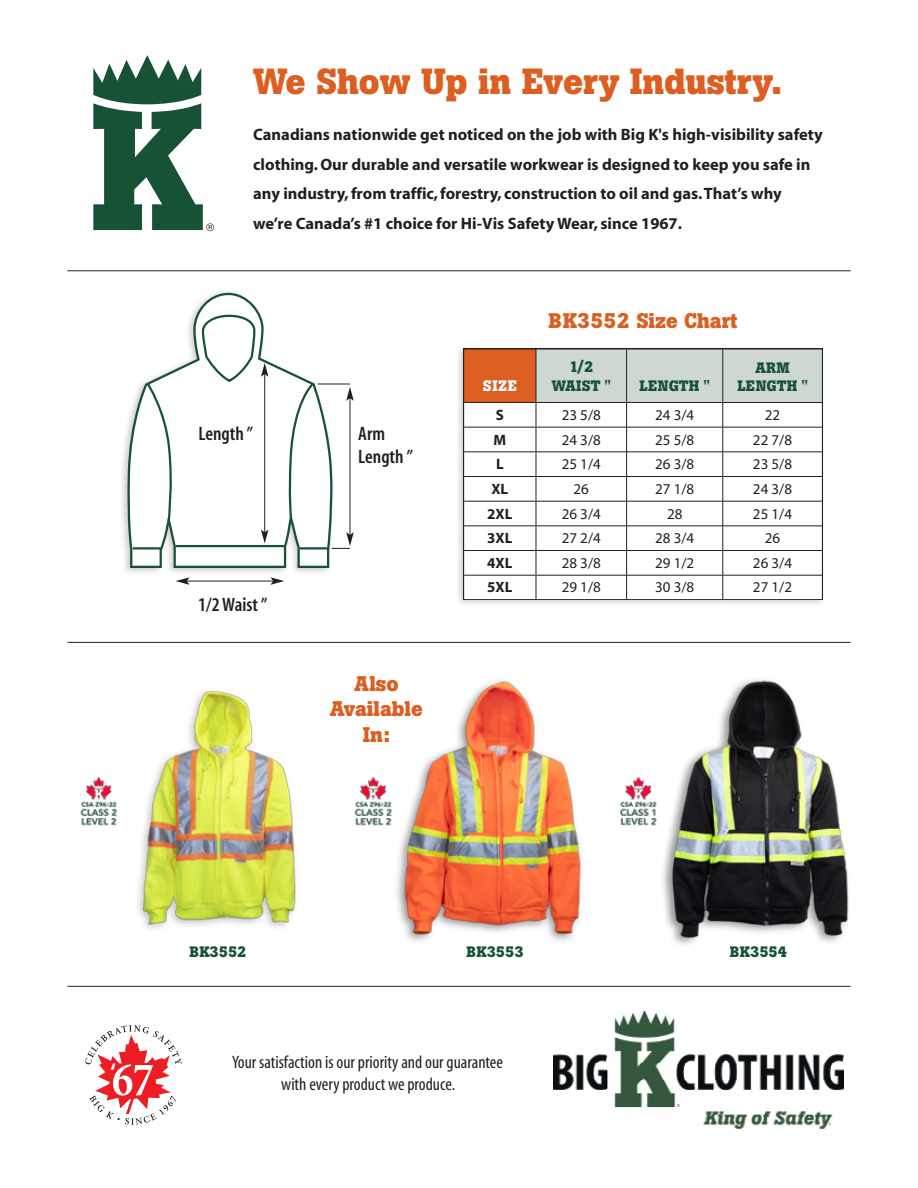
<style>
.page{position:relative;width:918px;height:1188px;background:#fff}
.page>*{position:absolute;margin:0;border:0;box-sizing:border-box;transform-origin:0 0}
.t1{font:700 36px "Boton";color:#dc5f21}
.t2{font:700 21px "Boton";color:#dc5f21}
.t3{font:600 condensed 19.5px "Myriad";color:#231f20}
.t4{font:condensed 18px "Myriad";color:#231f20}
.t5{font:700 16.5px/29.7px "Myriad";color:#231f20}
.t6{font:15px "Myriad";color:#231f20}
.t7{font:700 15px/18px "Boton";letter-spacing:.02em;color:#185234;text-align:center}
.t8{font:700 15px "Myriad";color:#231f20}
.t9{font:700 15px "Boton";color:#fff}
</style>
<div class="page">
<svg style="left:127px;top:293px;width:205px;height:275px"></svg>
<hr style="left:176px;top:545px;width:108px;height:2px;background:#185234">
<hr style="left:300px;top:547px;width:28px;height:3px;background:#185234">
<hr style="left:133px;top:547px;width:28px;height:3px;background:#185234">
<svg style="left:146px;top:382px;width:29px;height:140px"></svg>
<svg style="left:286px;top:382px;width:29px;height:138px"></svg>
<img style="left:138px;top:691px;width:158px;height:238px">
<img style="left:397px;top:680px;width:185px;height:262px">
<img style="left:662px;top:679px;width:187px;height:266px">
<hr style="left:68px;top:270px;width:782px;height:1px;background:#231f20">
<hr style="left:68px;top:642px;width:782px;height:1px;background:#231f20">
<hr style="left:68px;top:986px;width:782px;height:1px;background:#231f20">
<hr style="left:264px;top:374px;width:1px;height:158px;background:#231f20">
<svg style="left:261px;top:363px;width:7px;height:14px"></svg>
<svg style="left:261px;top:530px;width:7px;height:13px"></svg>
<hr style="left:350px;top:398px;width:1px;height:137px;background:#231f20">
<svg style="left:346px;top:387px;width:8px;height:14px"></svg>
<hr style="left:187px;top:581px;width:86px;height:1px;background:#231f20">
<svg style="left:176px;top:577px;width:13px;height:8px"></svg>
<svg style="left:270px;top:577px;width:14px;height:8px"></svg>
<hr style="left:318px;top:384px;width:32px;height:1px;background:#231f20">
<svg style="left:332px;top:532px;width:22px;height:17px"></svg>
<img style="left:458px;top:348px;width:365px;height:256px">
<div style="left:463px;top:349px;width:73px;height:53px;background:#dc5f21"></div>
<div style="left:536px;top:349px;width:91px;height:53px;background:#cfd8d0"></div>
<div style="left:627px;top:349px;width:96px;height:53px;background:#cfd8d0"></div>
<div style="left:723px;top:349px;width:100px;height:53px;background:#cfd8d0"></div>
<div style="left:463px;top:402px;width:73px;height:25px;background:#fff"></div>
<div style="left:536px;top:402px;width:91px;height:25px;background:#fff"></div>
<div style="left:627px;top:402px;width:96px;height:25px;background:#fff"></div>
<div style="left:723px;top:402px;width:100px;height:25px;background:#fff"></div>
<div style="left:463px;top:427px;width:73px;height:25px;background:#fff"></div>
<div style="left:536px;top:427px;width:91px;height:25px;background:#fff"></div>
<div style="left:627px;top:427px;width:96px;height:25px;background:#fff"></div>
<div style="left:723px;top:427px;width:100px;height:25px;background:#fff"></div>
<div style="left:463px;top:452px;width:73px;height:24px;background:#fff"></div>
<div style="left:536px;top:452px;width:91px;height:24px;background:#fff"></div>
<div style="left:627px;top:452px;width:96px;height:24px;background:#fff"></div>
<div style="left:723px;top:452px;width:100px;height:24px;background:#fff"></div>
<div style="left:463px;top:476px;width:73px;height:25px;background:#fff"></div>
<div style="left:536px;top:476px;width:91px;height:25px;background:#fff"></div>
<div style="left:627px;top:476px;width:96px;height:25px;background:#fff"></div>
<div style="left:723px;top:476px;width:100px;height:25px;background:#fff"></div>
<div style="left:463px;top:501px;width:73px;height:25px;background:#fff"></div>
<div style="left:536px;top:501px;width:91px;height:25px;background:#fff"></div>
<div style="left:627px;top:501px;width:96px;height:25px;background:#fff"></div>
<div style="left:723px;top:501px;width:100px;height:25px;background:#fff"></div>
<div style="left:463px;top:526px;width:73px;height:25px;background:#fff"></div>
<div style="left:536px;top:526px;width:91px;height:25px;background:#fff"></div>
<div style="left:627px;top:526px;width:96px;height:25px;background:#fff"></div>
<div style="left:723px;top:526px;width:100px;height:25px;background:#fff"></div>
<div style="left:463px;top:551px;width:73px;height:24px;background:#fff"></div>
<div style="left:536px;top:551px;width:91px;height:24px;background:#fff"></div>
<div style="left:627px;top:551px;width:96px;height:24px;background:#fff"></div>
<div style="left:723px;top:551px;width:100px;height:24px;background:#fff"></div>
<div style="left:463px;top:575px;width:73px;height:25px;background:#fff"></div>
<div style="left:536px;top:575px;width:91px;height:25px;background:#fff"></div>
<div style="left:627px;top:575px;width:96px;height:25px;background:#fff"></div>
<div style="left:723px;top:575px;width:100px;height:25px;background:#fff"></div>
<div style="left:463px;top:349px;width:360px;height:251px;border:2px solid #231f20"></div>
<hr style="left:536px;top:350px;width:1px;height:249px;background:#231f20">
<hr style="left:626px;top:350px;width:1px;height:249px;background:#231f20">
<hr style="left:722px;top:350px;width:1px;height:249px;background:#231f20">
<hr style="left:464px;top:402px;width:72px;height:1px;background:#231f20">
<hr style="left:536px;top:402px;width:90px;height:1px;background:#231f20">
<hr style="left:627px;top:402px;width:95px;height:1px;background:#231f20">
<hr style="left:723px;top:402px;width:99px;height:1px;background:#231f20">
<hr style="left:464px;top:427px;width:72px;height:1px;background:#231f20">
<hr style="left:536px;top:427px;width:90px;height:1px;background:#231f20">
<hr style="left:627px;top:427px;width:95px;height:1px;background:#231f20">
<hr style="left:723px;top:427px;width:99px;height:1px;background:#231f20">
<hr style="left:464px;top:451px;width:72px;height:1px;background:#231f20">
<hr style="left:536px;top:451px;width:90px;height:1px;background:#231f20">
<hr style="left:627px;top:451px;width:95px;height:1px;background:#231f20">
<hr style="left:723px;top:451px;width:99px;height:1px;background:#231f20">
<hr style="left:464px;top:476px;width:72px;height:1px;background:#231f20">
<hr style="left:536px;top:476px;width:90px;height:1px;background:#231f20">
<hr style="left:627px;top:476px;width:95px;height:1px;background:#231f20">
<hr style="left:723px;top:476px;width:99px;height:1px;background:#231f20">
<hr style="left:464px;top:501px;width:72px;height:1px;background:#231f20">
<hr style="left:536px;top:501px;width:90px;height:1px;background:#231f20">
<hr style="left:627px;top:501px;width:95px;height:1px;background:#231f20">
<hr style="left:723px;top:501px;width:99px;height:1px;background:#231f20">
<hr style="left:464px;top:525px;width:72px;height:1px;background:#231f20">
<hr style="left:536px;top:525px;width:90px;height:1px;background:#231f20">
<hr style="left:627px;top:525px;width:95px;height:1px;background:#231f20">
<hr style="left:723px;top:525px;width:99px;height:1px;background:#231f20">
<hr style="left:464px;top:550px;width:72px;height:1px;background:#231f20">
<hr style="left:536px;top:550px;width:90px;height:1px;background:#231f20">
<hr style="left:627px;top:550px;width:95px;height:1px;background:#231f20">
<hr style="left:723px;top:550px;width:99px;height:1px;background:#231f20">
<hr style="left:464px;top:575px;width:72px;height:1px;background:#231f20">
<hr style="left:536px;top:575px;width:90px;height:1px;background:#231f20">
<hr style="left:627px;top:575px;width:95px;height:1px;background:#231f20">
<hr style="left:723px;top:575px;width:99px;height:1px;background:#231f20">
<svg style="left:93px;top:55px;width:121px;height:176px"></svg>
<img style="left:553px;top:1011px;width:290px;height:118px">
<svg style="left:85px;top:1025px;width:97px;height:100px"></svg>
<svg style="left:202px;top:315px;width:53px;height:67px"></svg>
<img style="left:80px;top:776px;width:37px;height:50px">
<img style="left:354px;top:777px;width:38px;height:49px">
<img style="left:619px;top:777px;width:38px;height:49px">
<p class="t1" style="left:253px;top:69px;width:531px">We Show Up in Every Industry.</p>
<p class="t5" style="left:253px;top:121px;width:571px">Canadians nationwide get noticed on the job with Big K's high-visibility safety clothing. Our durable and versatile workwear is designed to keep you safe in any industry, from traffic, forestry, construction to oil and gas. That’s why we’re Canada’s #1 choice for Hi-Vis Safety Wear, since 1967.</p>
<p class="t3" style="left:198px;top:426px;width:56px">Length ”</p>
<p class="t3" style="left:358px;top:426px;width:28px">Arm</p>
<p class="t3" style="left:358px;top:449px;width:56px">Length ”</p>
<p class="t3" style="left:198px;top:597px;width:71px">1/2 Waist ”</p>
<p class="t2" style="left:354px;top:676px;width:46px">Also</p>
<p class="t2" style="left:330px;top:702px;width:94px">Available</p>
<p class="t2" style="left:363px;top:727px;width:29px">In:</p>
<p class="t9" style="left:483px;top:380px;width:36px">SIZE</p>
<p class="t2" style="left:549px;top:313px;width:190px">BK3552 Size Chart</p>
<p class="t7" style="left:569px;top:359px;width:26px">1/2</p>
<p class="t7" style="left:552px;top:378px;width:61px">WAIST "</p>
<p class="t7" style="left:640px;top:378px;width:72px">LENGTH "</p>
<p class="t7" style="left:737px;top:360px;width:72px">ARM<br>LENGTH "</p>
<p class="t8" style="left:496px;top:409px;width:10px">S</p>
<p class="t6" style="left:562px;top:409px;width:41px">23 5/8</p>
<p class="t6" style="left:655px;top:409px;width:41px">24 3/4</p>
<p class="t6" style="left:765px;top:409px;width:17px">22</p>
<p class="t8" style="left:494px;top:434px;width:14px">M</p>
<p class="t6" style="left:562px;top:434px;width:41px">24 3/8</p>
<p class="t6" style="left:655px;top:434px;width:41px">25 5/8</p>
<p class="t6" style="left:753px;top:434px;width:41px">22 7/8</p>
<p class="t8" style="left:496px;top:459px;width:9px">L</p>
<p class="t6" style="left:562px;top:459px;width:41px">25 1/4</p>
<p class="t6" style="left:655px;top:459px;width:41px">26 3/8</p>
<p class="t6" style="left:753px;top:459px;width:41px">23 5/8</p>
<p class="t8" style="left:491px;top:483px;width:18px">XL</p>
<p class="t6" style="left:574px;top:483px;width:17px">26</p>
<p class="t6" style="left:655px;top:483px;width:41px">27 1/8</p>
<p class="t6" style="left:753px;top:483px;width:41px">24 3/8</p>
<p class="t8" style="left:487px;top:508px;width:27px">2XL</p>
<p class="t6" style="left:562px;top:508px;width:41px">26 3/4</p>
<p class="t6" style="left:667px;top:508px;width:17px">28</p>
<p class="t6" style="left:753px;top:508px;width:41px">25 1/4</p>
<p class="t8" style="left:487px;top:533px;width:27px">3XL</p>
<p class="t6" style="left:562px;top:533px;width:41px">27 2/4</p>
<p class="t6" style="left:655px;top:533px;width:41px">28 3/4</p>
<p class="t6" style="left:765px;top:533px;width:17px">26</p>
<p class="t8" style="left:487px;top:557px;width:27px">4XL</p>
<p class="t6" style="left:562px;top:557px;width:41px">28 3/8</p>
<p class="t6" style="left:655px;top:557px;width:41px">29 1/2</p>
<p class="t6" style="left:753px;top:557px;width:41px">26 3/4</p>
<p class="t8" style="left:487px;top:582px;width:27px">5XL</p>
<p class="t6" style="left:562px;top:582px;width:41px">29 1/8</p>
<p class="t6" style="left:655px;top:582px;width:41px">30 3/8</p>
<p class="t6" style="left:753px;top:582px;width:41px">27 1/2</p>
<p class="t7" style="left:189px;top:944px;width:59px">BK3552</p>
<p class="t7" style="left:467px;top:944px;width:59px">BK3553</p>
<p class="t7" style="left:730px;top:944px;width:59px">BK3554</p>
<p class="t4" style="left:232px;top:1056px;width:272px">Your satisfaction is our priority and our guarantee</p>
<p class="t4" style="left:281px;top:1077px;width:176px">with every product we produce.</p>
</div>
